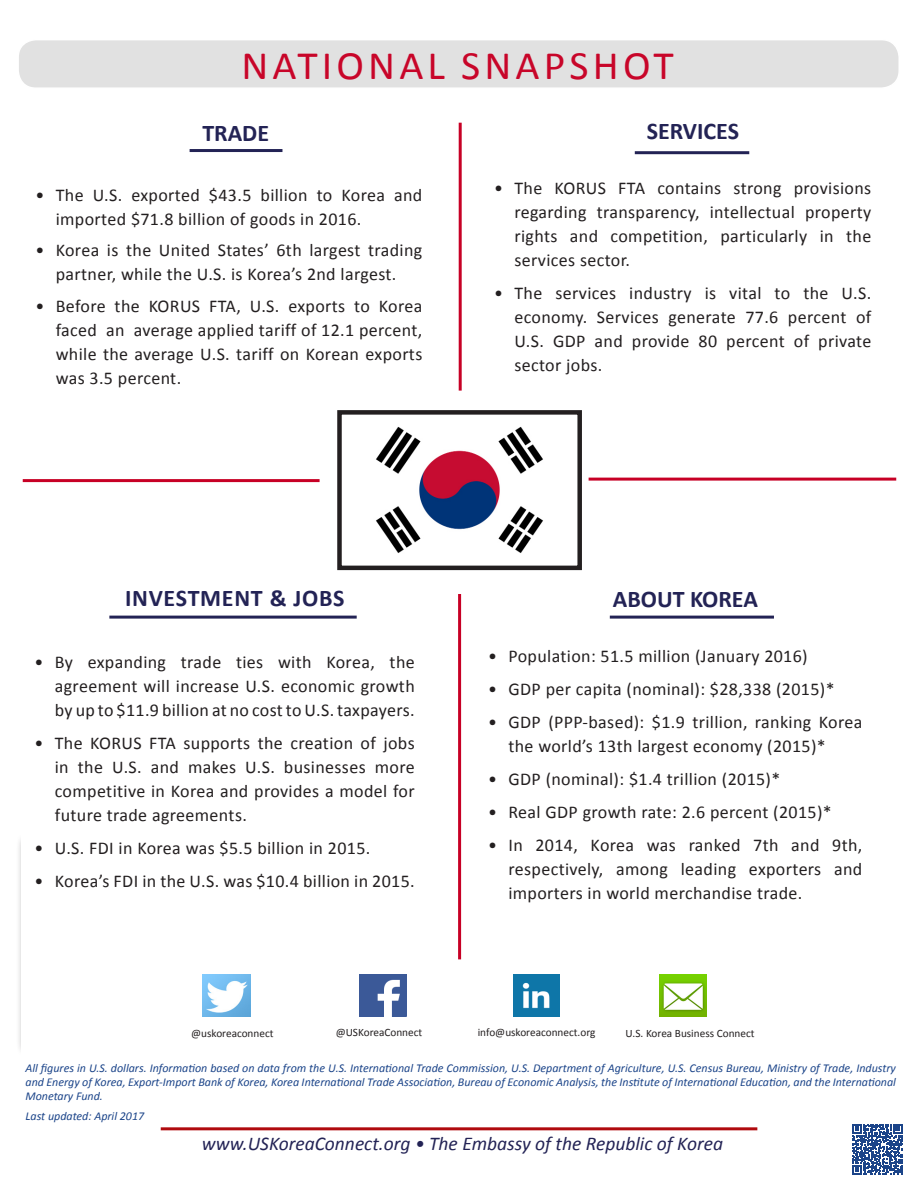
<style>
.page{position:relative;width:918px;height:1188px;background:#fff}
.page>*{position:absolute;margin:0;border:0;box-sizing:border-box;transform-origin:0 0}
.t1{font:40.5px "Calibri";letter-spacing:.1em;color:#c80529}
.t2{font:700 24px "Calibri";color:#232355}
.t3{font:700 24px "Calibri";letter-spacing:.03em;color:#232355}
.t4{font:italic 19.5px "Calibri";color:#232355}
.t5{font:18px/24px "Calibri";letter-spacing:.02em;color:#231f20;text-align:justify}
.t6{font:italic 12px/14.4px "Calibri";color:#1b4489;text-align:justify}
.t7{font:11.25px "Calibri";color:#231f20}
</style>
<div class="page">
<hr style="left:161px;top:1127px;width:596px;height:3px;background:#b00a0e">
<img style="left:376px;top:426px;width:167px;height:127px">
<div style="left:337px;top:410px;width:245px;height:160px;border:4px solid #231f20"></div>
<img style="left:360px;top:974px;width:46px;height:43px">
<img style="left:513px;top:974px;width:47px;height:43px">
<img style="left:660px;top:974px;width:47px;height:43px">
<img style="left:202px;top:974px;width:49px;height:43px">
<svg style="left:852px;top:1124px;width:51px;height:51px"></svg>
<hr style="left:109px;top:616px;width:248px;height:3px;background:#232355">
<hr style="left:458px;top:594px;width:3px;height:365px;background:#c70025">
<div style="left:18px;top:40px;width:881px;height:48px;background:#e1e1e1;border-radius:18px"></div>
<div style="left:17px;top:39px;width:883px;height:50px;border:2px solid #fff;border-radius:18px"></div>
<hr style="left:459px;top:123px;width:3px;height:268px;background:#c70025">
<hr style="left:589px;top:478px;width:307px;height:3px;background:#c70025">
<hr style="left:23px;top:479px;width:297px;height:3px;background:#c70025">
<hr style="left:610px;top:616px;width:164px;height:3px;background:#232355">
<hr style="left:190px;top:149px;width:92px;height:3px;background:#232355">
<hr style="left:635px;top:151px;width:114px;height:3px;background:#232355">
<p class="t1" style="left:241px;top:40px;width:434px">NATIONAL SNAPSHOT</p>
<p class="t2" style="left:202px;top:117px;width:68px">TRADE</p>
<p class="t5" style="left:56px;top:183px;width:368px;text-indent:-20px">• The U.S. exported $43.5 billion to Korea and imported $71.8 billion of goods in 2016.</p>
<p class="t5" style="left:35px;top:238px;width:388px;text-align:center">• Korea is the United States’ 6th largest trading partner, while the U.S. is Korea’s 2nd largest.</p>
<p class="t5" style="left:56px;top:294px;width:368px;text-indent:-20px">• Before the KORUS FTA, U.S. exports to Korea faced an average applied tariff of 12.1 percent, while the average U.S. tariff on Korean exports was 3.5 percent.</p>
<p class="t2" style="left:647px;top:115px;width:94px">SERVICES</p>
<p class="t5" style="left:514px;top:176px;width:358px;text-indent:-20px">• The KORUS FTA contains strong provisions regarding transparency, intellectual property rights and competition, particularly in the services sector.</p>
<p class="t5" style="left:514px;top:281px;width:358px;text-indent:-20px">• The services industry is vital to the U.S. economy. Services generate 77.6 percent of U.S. GDP and provide 80 percent of private sector jobs.</p>
<p class="t3" style="left:125px;top:582px;width:221px">INVESTMENT &amp; JOBS</p>
<p class="t5" style="left:55px;top:650px;width:361px;text-indent:-20px">• By expanding trade ties with Korea, the agreement will increase U.S. economic growth by up to $11.9 billion at no cost to U.S. taxpayers.</p>
<p class="t5" style="left:55px;top:731px;width:361px;text-indent:-20px">• The KORUS FTA supports the creation of jobs in the U.S. and makes U.S. businesses more competitive in Korea and provides a model for future trade agreements.</p>
<p class="t5" style="left:35px;top:836px;width:337px">• U.S. FDI in Korea was $5.5 billion in 2015.</p>
<p class="t5" style="left:35px;top:869px;width:382px">• Korea’s FDI in the U.S. was $10.4 billion in 2015.</p>
<p class="t2" style="left:613px;top:583px;width:146px">ABOUT KOREA</p>
<p class="t5" style="left:488px;top:644px;width:321px">• Population: 51.5 million (January 2016)</p>
<p class="t5" style="left:488px;top:677px;width:348px">• GDP per capita (nominal): $28,338 (2015)*</p>
<p class="t5" style="left:508px;top:710px;width:355px;text-indent:-20px">• GDP (PPP-based): $1.9 trillion, ranking Korea the world’s 13th largest economy (2015)*</p>
<p class="t5" style="left:488px;top:767px;width:294px">• GDP (nominal): $1.4 trillion (2015)*</p>
<p class="t5" style="left:488px;top:800px;width:345px">• Real GDP growth rate: 2.6 percent (2015)*</p>
<p class="t5" style="left:508px;top:833px;width:355px;text-indent:-20px">• In 2014, Korea was ranked 7th and 9th, respectively, among leading exporters and importers in world merchandise trade.</p>
<p class="t7" style="left:191px;top:1026px;width:84px">@uskoreaconnect</p>
<p class="t7" style="left:336px;top:1025px;width:88px">@USKoreaConnect</p>
<p class="t7" style="left:478px;top:1025px;width:119px">info@uskoreaconnect.org</p>
<p class="t7" style="left:626px;top:1026px;width:131px">U.S. Korea Business Connect</p>
<p class="t6" style="left:26px;top:1060px;width:872px">All figures in U.S. dollars. Information based on data from the U.S. International Trade Commission, U.S. Department of Agriculture, U.S. Census Bureau, Ministry of Trade, Industry and Energy of Korea, Export-Import Bank of Korea, Korea International Trade Association, Bureau of Economic Analysis, the Institute of International Education, and the International Monetary Fund.</p>
<p class="t6" style="left:26px;top:1109px;width:120px">Last updated: April 2017</p>
<p class="t4" style="left:202px;top:1131px;width:523px">www.USKoreaConnect.org • The Embassy of the Republic of Korea</p>
</div>
